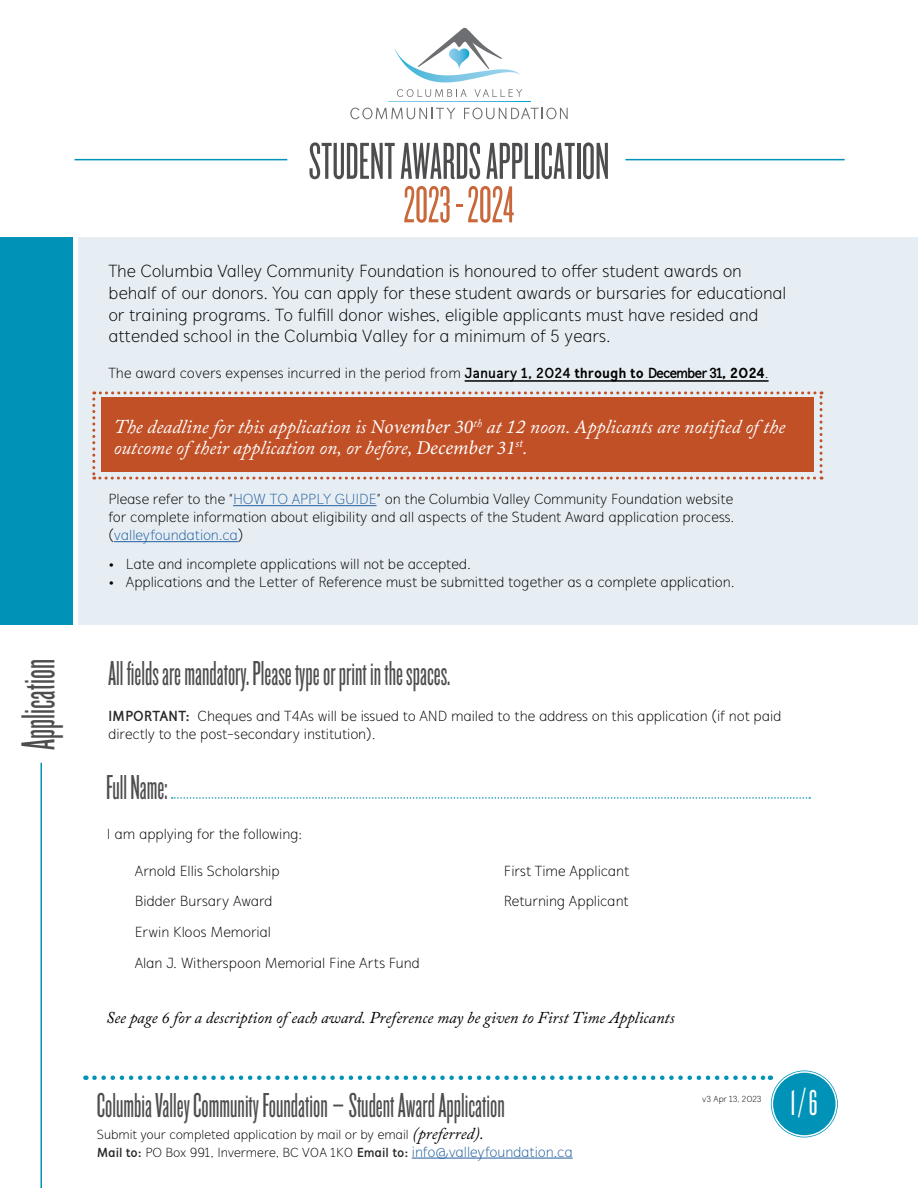
<style>
.page{position:relative;width:918px;height:1188px;background:#fff}
.page>*{position:absolute;margin:0;border:0;box-sizing:border-box;transform-origin:0 0}
.t1{font:54px "Knockout HTF26 Junior Flyweight";color:#4d4d4f}
.t2{font:54px "Knockout HTF26 Junior Flyweight";color:#c8683b}
.t3{font:49.5px "Knockout HTF26 Junior Flyweight";color:#4d4d4f}
.t4{font:37.5px "Knockout HTF26 Junior Flyweight";color:#fff}
.t5{font:36px "Knockout HTF26 Junior Flyweight";color:#4d4d4f}
.t6{font:italic 19.5px/20.7px "Adobe Caslon Pro";color:#fff}
.t7{font:300 18px/21.6px "Mucho Sans";color:#000}
.t8{font:italic 16.5px "Adobe Caslon Pro";color:#000}
.t9{font:300 15px/30.5px "Mucho Sans";color:#000}
.t10{font:300 13.5px/18px "Mucho Sans";letter-spacing:-.01em;color:#000}
.t11{font:300 9px "Mucho Sans";color:#000}
.s1{font-weight:700}
.s2{font-weight:800}
.s3{font-family:"Minion Pro"}
.s4{color:#215e9e}
.s5{font-family:"Proxima Nova Cond";font-size:16.5px}
.s6{font-weight:700;color:#292829}
.s7{font-family:"Adobe Caslon Pro";font-weight:400;font-style:italic;font-size:16.5px}
.s8{font-size:15px;color:#215e9e}
</style>
<div class="page">
<div style="left:79px;top:237px;width:839px;height:387px;background:#e7eef3"></div>
<div style="left:0;top:237px;width:72px;height:387px;background:#0093b7"></div>
<svg style="left:92px;top:391px;width:731px;height:89px;background:#c66745"></svg>
<div style="left:771px;top:1070px;width:67px;height:67px;background:#0093b7;border-radius:50%"></div>
<div style="left:769px;top:1068px;width:71px;height:72px;border:1px solid #fff;border-radius:50%"></div>
<div style="left:772px;top:1071px;width:65px;height:66px;border:1px solid #fff;border-radius:50%"></div>
<svg style="left:94px;top:1076px;width:677px;height:4px"></svg>
<hr style="left:412px;top:1158px;width:161px;height:1px;background:#215e9e">
<svg style="left:397px;top:89px;width:70px;height:8px"></svg>
<svg style="left:474px;top:89px;width:48px;height:8px"></svg>
<svg style="left:350px;top:108px;width:105px;height:11px"></svg>
<svg style="left:464px;top:108px;width:104px;height:11px"></svg>
<svg style="left:388px;top:101px;width:143px;height:1px"></svg>
<svg style="left:394px;top:28px;width:126px;height:54px"></svg>
<hr style="left:75px;top:159px;width:212px;height:1px;background:#0093b7">
<hr style="left:625px;top:159px;width:220px;height:1px;background:#0093b7">
<hr style="left:233px;top:505px;width:144px;height:1px;background:#215e9e">
<hr style="left:114px;top:541px;width:124px;height:1px;background:#215e9e">
<hr style="left:465px;top:380px;width:304px;height:2px;background:#000">
<svg style="left:172px;top:797px;width:638px;height:2px"></svg>
<hr style="left:40px;top:763px;width:2px;height:425px;background:#0093b7">
<h2 class="t3" style="left:14px;top:750px;width:93px;rotate:-90deg">Application</h2>
<h1 class="t1" style="left:309px;top:135px;width:302px">STUDENT AWARDS APPLICATION</h1>
<h1 class="t2" style="left:404px;top:179px;width:112px">2023 - 2024</h1>
<p class="t7" style="left:108px;top:261px;width:679px">The Columbia Valley Community Foundation is honoured to offer student awards on behalf of our donors. You can apply for these student awards or bursaries for educational or training programs. To fulfill donor wishes, eligible applicants must have resided and attended school in the Columbia Valley for a minimum of 5 years.</p>
<p class="t9" style="left:108px;top:358px;width:662px">The award covers expenses incurred in the period from <span class="s1">January 1, 2024</span> <span class="s2">through to</span> <span class="s1">December 31</span><span class="s2">, 2024</span>.</p>
<h3 class="t6" style="left:114px;top:416px;width:673px">The deadline for this application is <span class="s3">November 30</span><sup>th</sup> at 12 noon. <span class="s3">A</span>pplicants are notified of the outcome of their application on, or before, <span class="s3">December 31</span><sup>st</sup>.</h3>
<p class="t9" style="left:108px;top:490px;width:628px;line-height:18px;text-align:justify">Please refer to the “<span class="s4">HOW TO APPLY GUIDE</span>” on the Columbia Valley Community Foundation website for complete information about eligibility and all aspects of the Student Award application process. (<span class="s4">valleyfoundation.ca</span>)</p>
<p class="t9" style="left:108px;top:549px;width:364px"><span class="s5">•</span> Late and incomplete applications will not be accepted.</p>
<p class="t9" style="left:108px;top:567px;width:628px"><span class="s5">•</span> Applications and the Letter of Reference must be submitted together as a complete application.</p>
<h3 class="t5" style="left:108px;top:656px;width:344px">All fields are mandatory. Please type or print in the spaces.</h3>
<p class="t9" style="left:108px;top:708px;width:675px;line-height:18px"><span class="s6">IMPORTANT:</span> Cheques and T4As will be issued to AND mailed to the address on this application (if not paid directly to the post-secondary institution).</p>
<h3 class="t5" style="left:106px;top:770px;width:63px">Full Name:</h3>
<p class="t9" style="left:107px;top:819px;width:197px">I am applying for the following:</p>
<p class="t9" style="left:135px;top:856px;width:287px">Arnold Ellis Scholarship<br>Bidder Bursary Award<br>Erwin Kloos Memorial<br>Alan J. Witherspoon Memorial Fine Arts Fund</p>
<p class="t9" style="left:504px;top:856px;width:127px">First Time Applicant<br>Returning Applicant</p>
<p class="t8" style="left:106px;top:1007px;width:570px">See page 6 for a description of each award. Preference may be given to First Time Applicants</p>
<h3 class="t5" style="left:97px;top:1088px;width:409px">Columbia Valley Community Foundation – Student Award Application</h3>
<h3 class="t4" style="left:790px;top:1085px;width:29px">1 / 6</h3>
<p class="t10" style="left:97px;top:1125px;width:477px">Submit your completed application by mail or by email <span class="s7">(preferred).<br></span><span class="s6">Mail to:</span> PO Box 991, Invermere, BC V0A 1K0 <span class="s6">Email to:</span> <span class="s8">info@valleyfoundation.ca</span></p>
<p class="t11" style="left:702px;top:1094px;width:61px">v3 Apr 13, 2023</p>
</div>
